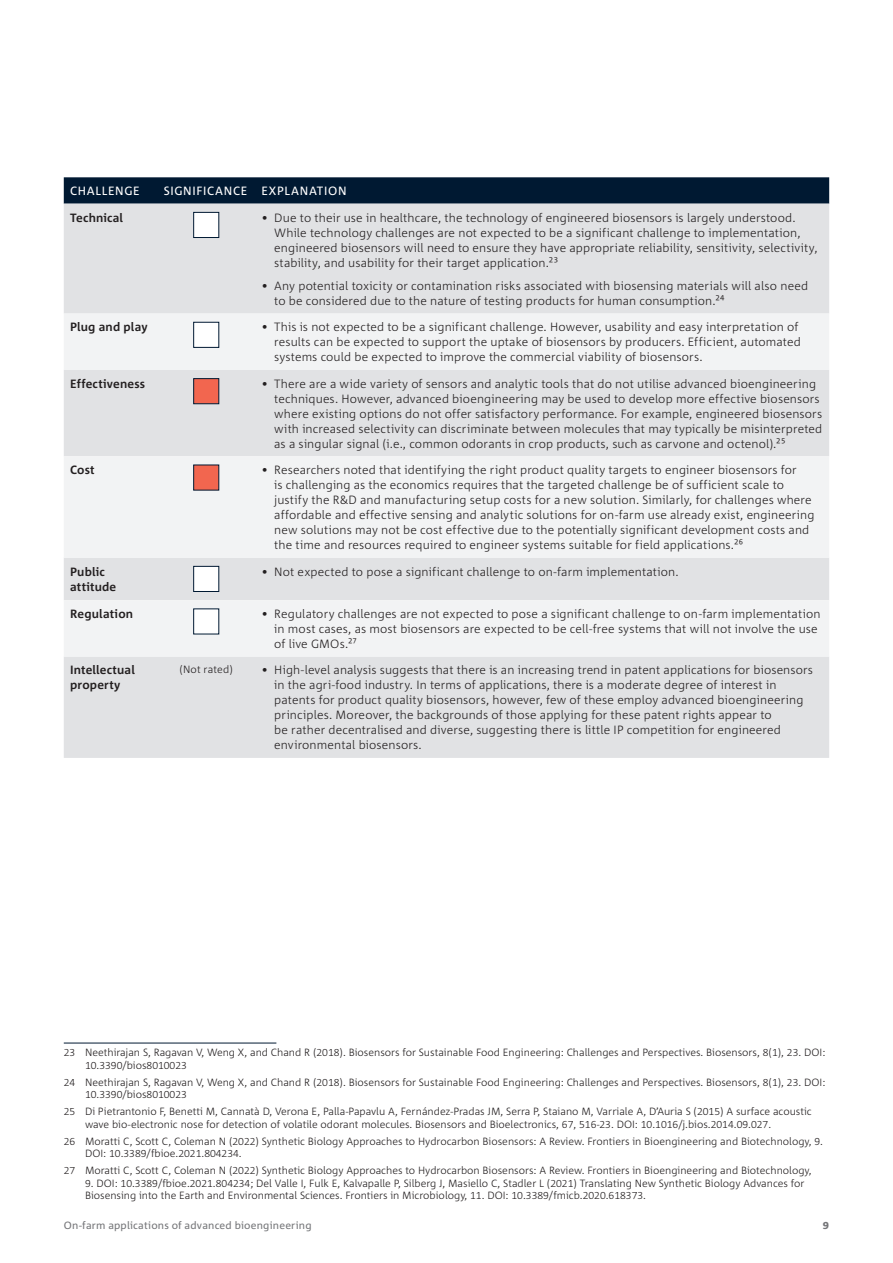
<style>
.page{position:relative;width:893px;height:1263px;background:#fff}
.page>*{position:absolute;margin:0;border:0;box-sizing:border-box;transform-origin:0 0}
.t1{font:300 12px/15px "Corpid C1";letter-spacing:.01em;color:#231f20}
.Table_text_-_light{font:700 12px/15px "Corpid C1";letter-spacing:.015em;color:#231f20}
.Table_header_row_-_L{font:12px "Corpid C1";letter-spacing:.055em;color:#fff}
.Footnote_second{font:300 10.5px/12.6px "Corpid C1";color:#231f20}
.Footnote{font:300 10.5px/12.6px "Corpid C1";color:#231f20}
.t2{font:10.5px "Corpid C1";letter-spacing:.02em;color:#757679}
.Notes{font:300 10.5px "Corpid C1";letter-spacing:.015em;color:#231f20}
.t3{font:800 10.5px "Corpid C1";color:#757679}
</style>
<div class="page">
<svg style="left:64px;top:177px;width:765px;height:27px;background:#071f38"></svg>
<div style="left:64px;top:204px;width:765px;height:554px;background:#e1e2e4"></div>
<svg style="left:64px;top:314px;width:765px;height:342px;fill:#f2f3f4"></svg>
<div style="left:193px;top:212px;width:26px;height:26px;background:#fff;border:1px solid #001932"></div>
<div style="left:193px;top:322px;width:26px;height:26px;background:#fff;border:1px solid #001932"></div>
<div style="left:193px;top:378px;width:26px;height:26px;background:#f2664f;border:1px solid #001932"></div>
<div style="left:193px;top:465px;width:26px;height:25px;background:#f2664f"></div>
<div style="left:193px;top:566px;width:26px;height:26px;background:#fff;border:1px solid #001932"></div>
<div style="left:193px;top:609px;width:26px;height:25px;background:#fff"></div>
<hr style="left:64px;top:1043px;width:212px;height:1px;background:#001932">
<p class="Table_header_row_-_L" style="left:70px;top:183px;width:71px">CHALLENGE</p>
<p class="Table_header_row_-_L" style="left:164px;top:183px;width:85px">SIGNIFICANCE</p>
<p class="Table_header_row_-_L" style="left:261px;top:183px;width:87px">EXPLANATION</p>
<p class="Table_text_-_light" style="left:70px;top:209px;width:54px">Technical</p>
<p class="t1" style="left:274px;top:209px;width:545px;text-indent:-13px">• Due to their use in healthcare, the technology of engineered biosensors is largely understood.<br>While technology challenges are not expected to be a significant challenge to implementation, engineered biosensors will need to ensure they have appropriate reliability, sensitivity, selectivity, stability, and usability for their target application.23</p>
<p class="t1" style="left:274px;top:278px;width:535px;text-indent:-13px">• Any potential toxicity or contamination risks associated with biosensing materials will also need to be considered due to the nature of testing products for human consumption.24</p>
<p class="Table_text_-_light" style="left:70px;top:319px;width:79px">Plug and play</p>
<p class="t1" style="left:274px;top:319px;width:528px;text-indent:-13px">• This is not expected to be a significant challenge. However, usability and easy interpretation of results can be expected to support the uptake of biosensors by producers. Efficient, automated systems could be expected to improve the commercial viability of biosensors.</p>
<p class="Table_text_-_light" style="left:70px;top:376px;width:76px">Effectiveness</p>
<p class="t1" style="left:274px;top:376px;width:549px;text-indent:-13px">• There are a wide variety of sensors and analytic tools that do not utilise advanced bioengineering techniques. However, advanced bioengineering may be used to develop more effective biosensors where existing options do not offer satisfactory performance. For example, engineered biosensors with increased selectivity can discriminate between molecules that may typically be misinterpreted as a singular signal (i.e., common odorants in crop products, such as carvone and octenol).25</p>
<p class="Table_text_-_light" style="left:70px;top:462px;width:26px">Cost</p>
<p class="t1" style="left:274px;top:462px;width:542px;text-indent:-13px">• Researchers noted that identifying the right product quality targets to engineer biosensors for<br>is challenging as the economics requires that the targeted challenge be of sufficient scale to justify the R&amp;D and manufacturing setup costs for a new solution. Similarly, for challenges where affordable and effective sensing and analytic solutions for on-farm use already exist, engineering new solutions may not be cost effective due to the potentially significant development costs and the time and resources required to engineer systems suitable for field applications.26</p>
<p class="Table_text_-_light" style="left:70px;top:563px;width:48px">Public attitude</p>
<p class="t1" style="left:261px;top:563px;width:419px">• Not expected to pose a significant challenge to on-farm implementation.</p>
<p class="Table_text_-_light" style="left:70px;top:606px;width:64px">Regulation</p>
<p class="t1" style="left:274px;top:606px;width:548px;text-indent:-13px">• Regulatory challenges are not expected to pose a significant challenge to on-farm implementation in most cases, as most biosensors are expected to be cell-free systems that will not involve the use of live GMOs.27</p>
<p class="Table_text_-_light" style="left:70px;top:662px;width:66px">Intellectual property</p>
<p class="Notes" style="left:180px;top:663px;width:55px">(Not rated)</p>
<p class="t1" style="left:274px;top:662px;width:540px;text-indent:-13px">• High-level analysis suggests that there is an increasing trend in patent applications for biosensors in the agri-food industry. In terms of applications, there is a moderate degree of interest in patents for product quality biosensors, however, few of these employ advanced bioengineering principles. Moreover, the backgrounds of those applying for these patent rights appear to<br>be rather decentralised and diverse, suggesting there is little IP competition for engineered environmental biosensors.</p>
<p class="Footnote" style="left:85px;top:1046px;width:742px;text-indent:-21px">23 Neethirajan S, Ragavan V, Weng X, and Chand R (2018). Biosensors for Sustainable Food Engineering: Challenges and Perspectives. Biosensors, 8(1), 23. DOI:<br>10.3390/bios8010023</p>
<p class="Footnote_second" style="left:85px;top:1075px;width:742px;text-indent:-21px">24 Neethirajan S, Ragavan V, Weng X, and Chand R (2018). Biosensors for Sustainable Food Engineering: Challenges and Perspectives. Biosensors, 8(1), 23. DOI:<br>10.3390/bios8010023</p>
<p class="Footnote_second" style="left:85px;top:1105px;width:728px;text-indent:-21px">25 Di Pietrantonio F, Benetti M, Cannatà D, Verona E, Palla-Papavlu A, Fernández-Pradas JM, Serra P, Staiano M, Varriale A, D’Auria S (2015) A surface acoustic wave bio-electronic nose for detection of volatile odorant molecules. Biosensors and Bioelectronics, 67, 516-23. DOI: 10.1016/j.bios.2014.09.027.</p>
<p class="Footnote_second" style="left:85px;top:1134px;width:739px;text-indent:-21px">26 Moratti C, Scott C, Coleman N (2022) Synthetic Biology Approaches to Hydrocarbon Biosensors: A Review. Frontiers in Bioengineering and Biotechnology, 9.<br>DOI: 10.3389/fbioe.2021.804234.</p>
<p class="Footnote_second" style="left:64px;top:1164px;width:749px">27 Moratti C, Scott C, Coleman N (2022) Synthetic Biology Approaches to Hydrocarbon Biosensors: A Review. Frontiers in Bioengineering and Biotechnology,</p>
<p class="Footnote_second" style="left:85px;top:1176px;width:721px">9. DOI: 10.3389/fbioe.2021.804234; Del Valle I, Fulk E, Kalvapalle P, Silberg J, Masiello C, Stadler L (2021) Translating New Synthetic Biology Advances for<br>Biosensing into the Earth and Environmental Sciences. Frontiers in Microbiology, 11. DOI: 10.3389/fmicb.2020.618373.</p>
<p class="t2" style="left:64px;top:1218px;width:249px">On-farm applications of advanced bioengineering</p>
<p class="t3" style="left:823px;top:1218px;width:8px">9</p>
</div>
